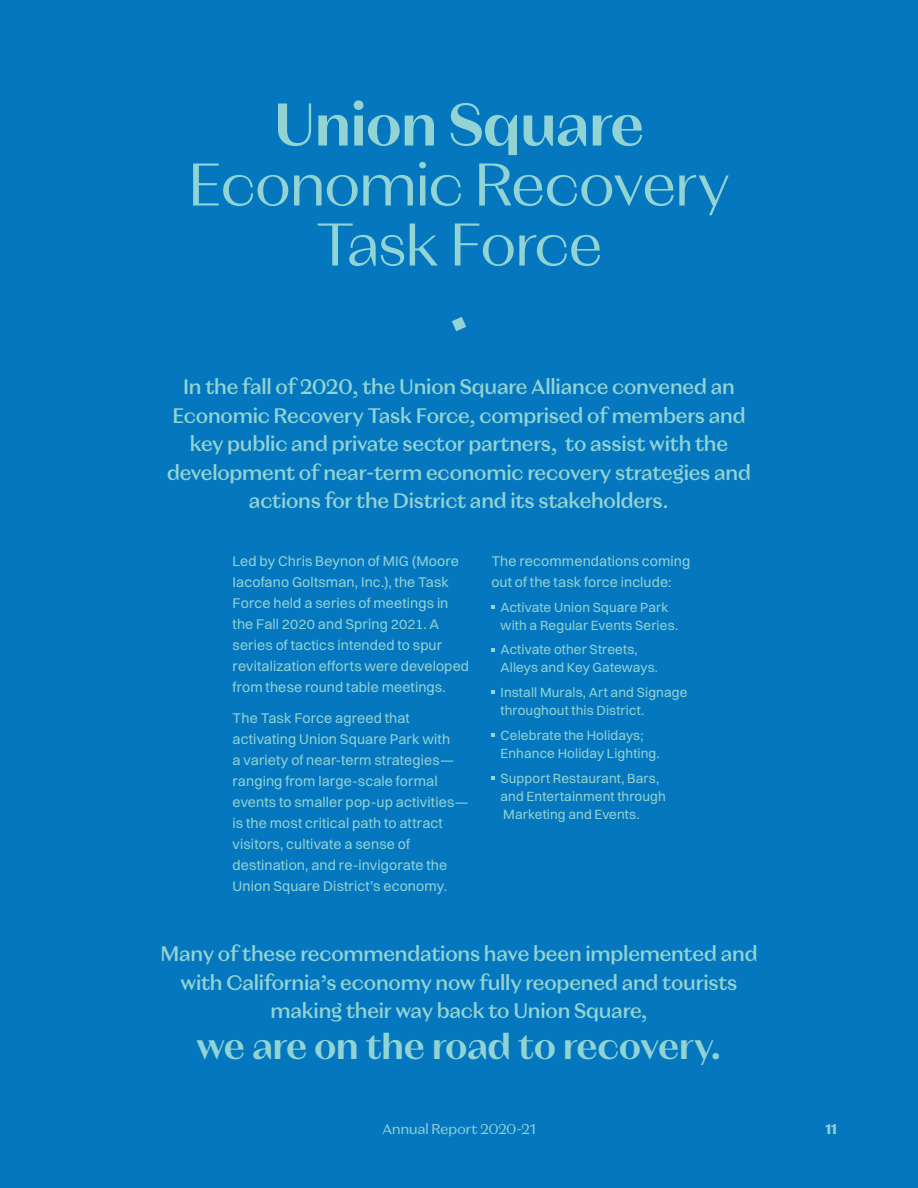
<style>
.page{position:relative;width:918px;height:1188px;background:#0577be}
.page>*{position:absolute;margin:0;border:0;box-sizing:border-box;transform-origin:0 0}
.Header_2{font:60px/60px "Magnat Head";color:#92d4d3;text-align:center}
.Callout_1{font:600 37.5px "Magnat Head";color:#92d4d3}
.Callout_2{font:500 21px/28.5px "Magnat Text";letter-spacing:-.01em;color:#92d4d3;text-align:center}
.Body{font:14.25px/21px "Switzer";letter-spacing:.01em;color:#92d4d3}
.Body-2{font:14.25px "Magnat Text";letter-spacing:.01em;color:#92d4d3}
.Body-3{font:700 14.25px "Magnat Text";color:#92d4d3}
.t1{font:13.5px/18px "Switzer";letter-spacing:.01em;color:#92d4d3}
.s1{font-weight:600}
</style>
<div class="page">
<svg style="left:452px;top:317px;width:14px;height:14px"></svg>
<svg style="left:491px;top:605px;width:4px;height:4px"></svg>
<svg style="left:491px;top:648px;width:4px;height:3px"></svg>
<svg style="left:491px;top:690px;width:4px;height:4px"></svg>
<svg style="left:491px;top:733px;width:4px;height:4px"></svg>
<svg style="left:491px;top:776px;width:4px;height:4px"></svg>
<p class="Header_2" style="left:189px;top:94px;width:542px"><span class="s1">Union Square<br></span>Economic Recovery</p>
<p class="Header_2" style="left:316px;top:214px;width:287px">Task Force</p>
<p class="Callout_2" style="left:167px;top:372px;width:585px">In the fall of 2020, the Union Square Alliance convened an Economic Recovery Task Force, comprised of members and key public and private sector partners, to assist with the development of near-term economic recovery strategies and actions for the District and its stakeholders.</p>
<p class="Body" style="left:233px;top:550px;width:238px">Led by Chris Beynon of MIG (Moore Iacofano Goltsman, Inc.), the Task Force held a series of meetings in the Fall 2020 and Spring 2021. A series of tactics intended to spur revitalization efforts were developed from these round table meetings.</p>
<p class="Body" style="left:233px;top:708px;width:238px">The Task Force agreed that activating Union Square Park with<br>a variety of near-term strategies— ranging from large-scale formal events to smaller pop-up activities— is the most critical path to attract visitors, cultivate a sense of destination, and re-invigorate the Union Square District’s economy.</p>
<p class="Body" style="left:491px;top:550px;width:201px">The recommendations coming out of the task force include:</p>
<p class="t1" style="left:501px;top:598px;width:179px">Activate Union Square Park with a Regular Events Series.</p>
<p class="t1" style="left:501px;top:641px;width:159px">Activate other Streets,<br>Alleys and Key Gateways.</p>
<p class="t1" style="left:501px;top:683px;width:188px">Install Murals, Art and Signage throughout this District.</p>
<p class="t1" style="left:501px;top:726px;width:161px">Celebrate the Holidays;<br>Enhance Holiday Lighting.</p>
<p class="t1" style="left:501px;top:769px;width:167px">Support Restaurant, Bars, and Entertainment through<br>Marketing and Events.</p>
<p class="Callout_2" style="left:160px;top:939px;width:599px">Many of these recommendations have been implemented and with California’s economy now fully reopened and tourists making their way back to Union Square,</p>
<p class="Callout_1" style="left:196px;top:1022px;width:527px">we are on the road to recovery.</p>
<p class="Body-2" style="left:382px;top:1120px;width:155px">Annual Report 2020-21</p>
<p class="Body-3" style="left:825px;top:1120px;width:13px">11</p>
</div>
